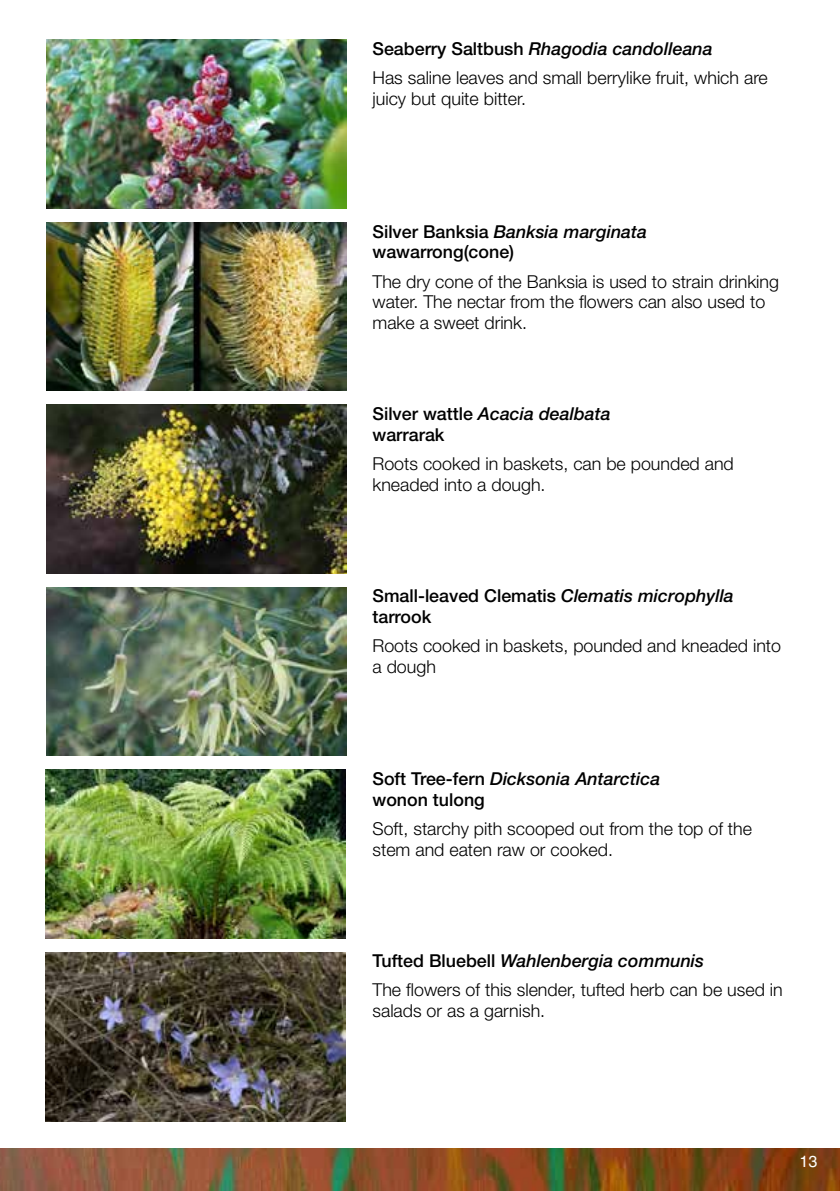
<style>
.page{position:relative;width:840px;height:1191px;background:#fff}
.page>*{position:absolute;margin:0;border:0;box-sizing:border-box;transform-origin:0 0}
.t1{font:300 17.8px/20.8px "Helvetica Neue";color:#000}
.t2{font:500 17.8px/20.8px "Helvetica Neue";color:#000}
.t3{font:16px "Helvetica";color:#fff}
.s1{font-weight:500}
.s2{font-weight:500;font-style:italic}
.s3{font-style:italic}
</style>
<div class="page">
<img style="left:0;top:1148px;width:839px;height:43px">
<img style="left:46px;top:40px;width:300px;height:168px">
<img style="left:46px;top:222px;width:300px;height:169px">
<img style="left:46px;top:405px;width:300px;height:168px">
<img style="left:46px;top:587px;width:300px;height:169px">
<img style="left:45px;top:770px;width:300px;height:168px">
<img style="left:45px;top:952px;width:300px;height:169px">
<p class="t1" style="left:372px;top:34px;width:396px;line-height:29.2px"><span class="s1">Seaberry Saltbush</span> <span class="s2">Rhagodia candolleana<br></span>Has saline leaves and small berrylike fruit, which are</p>
<p class="t1" style="left:372px;top:88px;width:155px">juicy but quite bitter.</p>
<p class="t2" style="left:372px;top:221px;width:276px">Silver Banksia <span class="s3">Banksia marginata </span>wawarrong(cone)</p>
<p class="t1" style="left:372px;top:270px;width:408px">The dry cone of the Banksia is used to strain drinking water. The nectar from the flowers can also used to make a sweet drink.</p>
<p class="t2" style="left:372px;top:403px;width:239px">Silver wattle <span class="s3">Acacia dealbata </span>warrarak</p>
<p class="t1" style="left:372px;top:453px;width:362px">Roots cooked in baskets, can be pounded and kneaded into a dough.</p>
<p class="t2" style="left:372px;top:585px;width:363px">Small-leaved Clematis <span class="s3">Clematis microphylla </span>tarrook</p>
<p class="t1" style="left:372px;top:635px;width:410px">Roots cooked in baskets, pounded and kneaded into a dough</p>
<p class="t2" style="left:372px;top:768px;width:289px">Soft Tree-fern <span class="s3">Dicksonia Antarctica </span>wonon tulong</p>
<p class="t1" style="left:372px;top:817px;width:381px">Soft, starchy pith scooped out from the top of the stem and eaten raw or cooked.</p>
<p class="t1" style="left:372px;top:945px;width:411px;line-height:29.2px"><span class="s1">Tufted Bluebell</span> <span class="s2">Wahlenbergia communis<br></span>The flowers of this slender, tufted herb can be used in</p>
<p class="t1" style="left:372px;top:1000px;width:174px">salads or as a garnish.</p>
<p class="t3" style="left:799px;top:1152px;width:19px">13</p>
</div>
